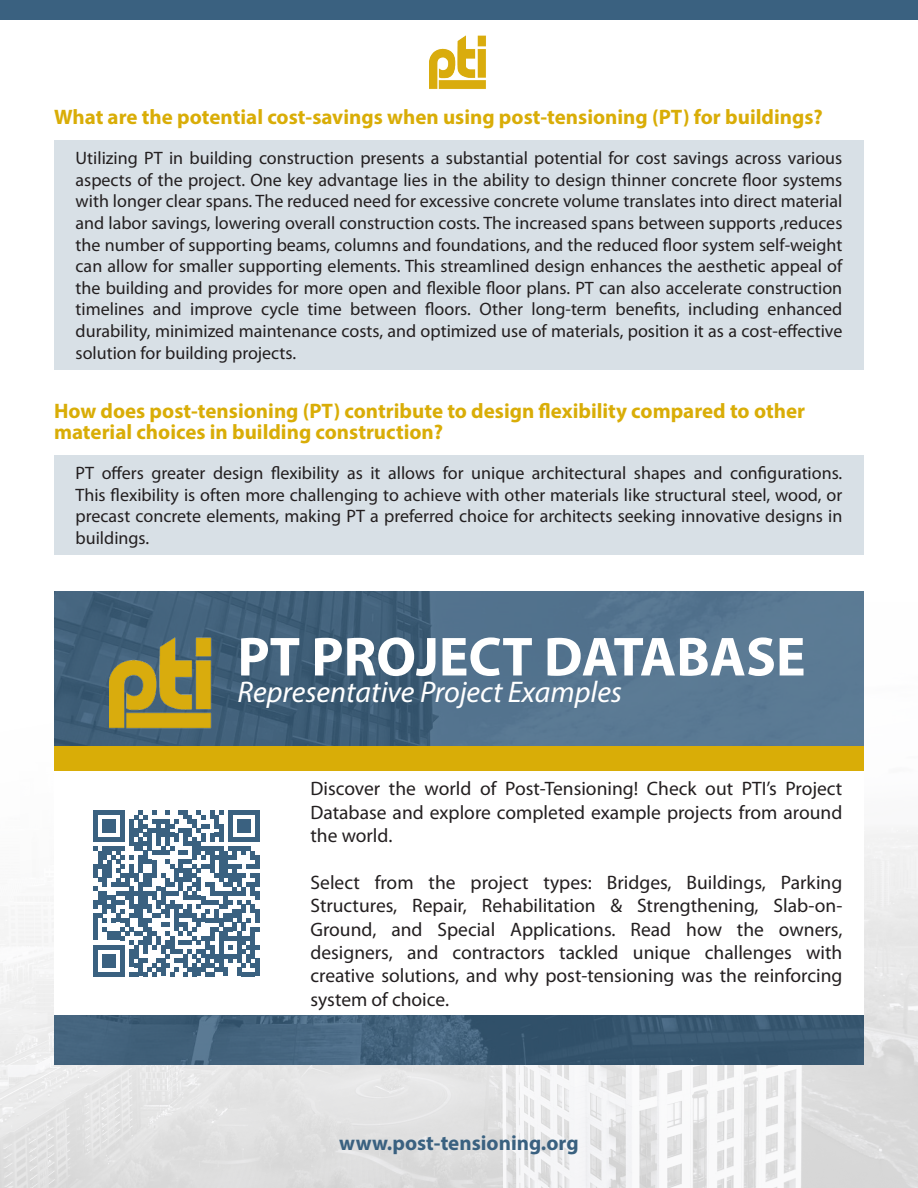
<style>
.page{position:relative;width:918px;height:1188px;background:#fff}
.page>*{position:absolute;margin:0;border:0;box-sizing:border-box;transform-origin:0 0}
.t1{font:700 55.5px "Myriad Pro";color:#fff}
.t2{font:italic 30px "Myriad Pro";color:#fff}
.t3{font:700 21px/21px "Myriad Pro";color:#d9ad07}
.t4{font:700 21px "Myriad Pro";color:#3a6180}
.t5{font:19.5px/23.4px "Myriad Pro";color:#231f20;text-align:justify}
.t6{font:18px/21.6px "Myriad Pro";color:#231f20;text-align:justify}
</style>
<div class="page">
<img style="left:0;top:827px;width:918px;height:361px">
<div style="left:0;top:0;width:918px;height:19px;background:#3a6180"></div>
<img style="left:429px;top:36px;width:57px;height:53px">
<div style="left:54px;top:140px;width:810px;height:229px;background:#d8e0e6"></div>
<div style="left:54px;top:455px;width:810px;height:100px;background:#d8e0e6"></div>
<img style="left:54px;top:591px;width:810px;height:474px">
<img style="left:110px;top:638px;width:123px;height:94px">
<div style="left:54px;top:746px;width:810px;height:269px;background:#fff"></div>
<div style="left:54px;top:746px;width:810px;height:25px;background:#d9ad07"></div>
<svg style="left:94px;top:810px;width:165px;height:166px"></svg>
<hr style="left:255px;top:958px;width:4px;height:18px;background:#3a6180">
<p class="t3" style="left:54px;top:105px;width:770px">What are the potential cost-savings when using post-tensioning (PT) for buildings?</p>
<p class="t6" style="left:76px;top:147px;width:768px">Utilizing PT in building construction presents a substantial potential for cost savings across various aspects of the project. One key advantage lies in the ability to design thinner concrete floor systems with longer clear spans. The reduced need for excessive concrete volume translates into direct material and labor savings, lowering overall construction costs. The increased spans between supports ,reduces the number of supporting beams, columns and foundations, and the reduced floor system self-weight can allow for smaller supporting elements. This streamlined design enhances the aesthetic appeal of the building and provides for more open and flexible floor plans. PT can also accelerate construction timelines and improve cycle time between floors. Other long-term benefits, including enhanced durability, minimized maintenance costs, and optimized use of materials, position it as a cost-effective solution for building projects.</p>
<p class="t3" style="left:54px;top:399px;width:753px">How does post-tensioning (PT) contribute to design flexibility compared to other material choices in building construction?</p>
<p class="t6" style="left:76px;top:462px;width:768px">PT offers greater design flexibility as it allows for unique architectural shapes and configurations.<br>This flexibility is often more challenging to achieve with other materials like structural steel, wood, or precast concrete elements, making PT a preferred choice for architects seeking innovative designs in buildings.</p>
<p class="t1" style="left:237px;top:621px;width:570px">PT PROJECT DATABASE</p>
<p class="t2" style="left:237px;top:674px;width:386px">Representative Project Examples</p>
<p class="t5" style="left:310px;top:777px;width:533px">Discover the world of Post-Tensioning! Check out PTI’s Project Database and explore completed example projects from around the world.</p>
<p class="t5" style="left:310px;top:870px;width:533px">Select from the project types: Bridges, Buildings, Parking Structures, Repair, Rehabilitation &amp; Strengthening, Slab-on-Ground, and Special Applications. Read how the owners, designers, and contractors tackled unique challenges with creative solutions, and why post-tensioning was the reinforcing system of choice.</p>
<p class="t4" style="left:339px;top:1129px;width:241px">www.post-tensioning.org</p>
</div>
